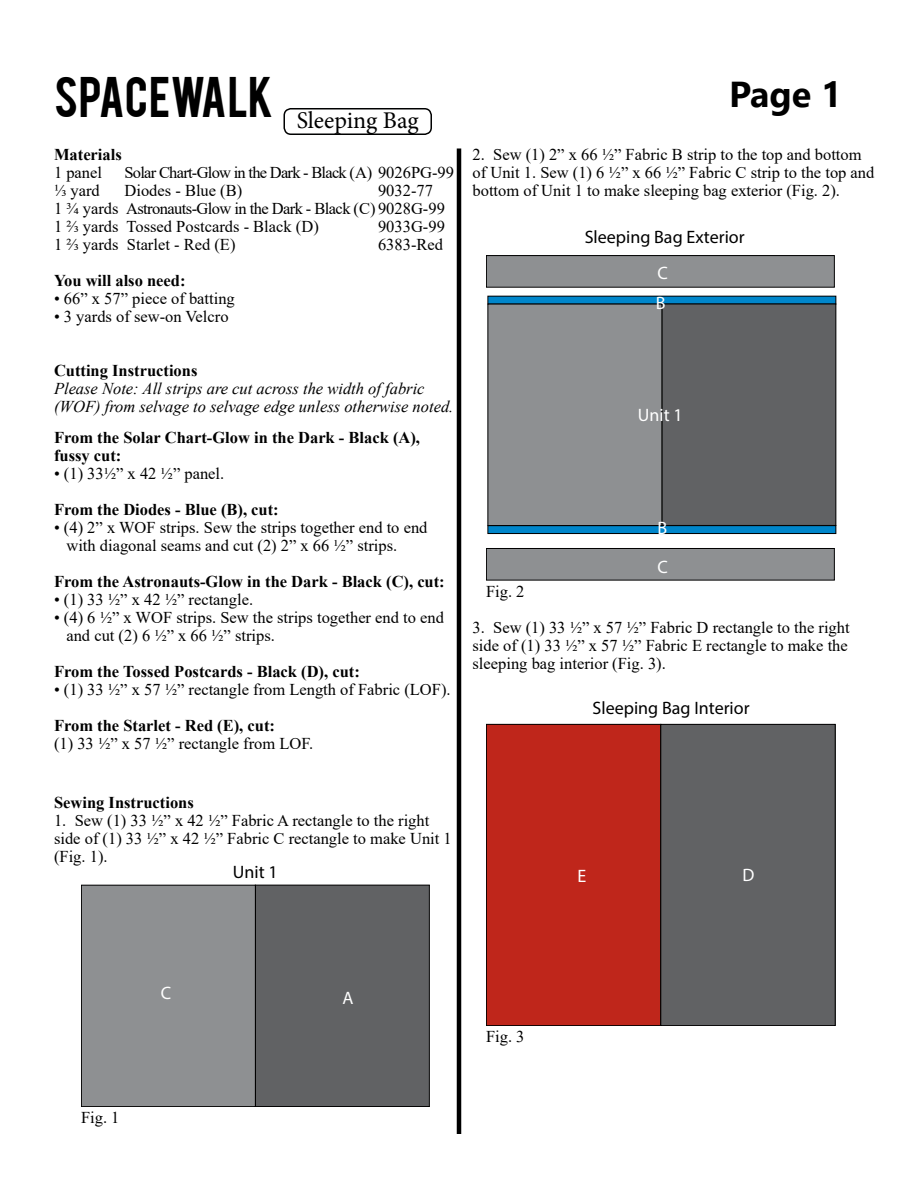
<style>
.page{position:relative;width:918px;height:1188px;background:#fff}
.page>*{position:absolute;margin:0;border:0;box-sizing:border-box;transform-origin:0 0}
.t1{font:45px "Bebas";color:#000}
.t2{font:700 36px "Segoe UI";color:#000}
.t3{font:24px "Minion Pro";color:#000}
.t4{font:18px "Myriad Pro";color:#000}
.t5{font:18px/30px "Myriad Pro";color:#fff}
.t6{font:16.5px/18px "Times New Roman";color:#000}
.t7{font:700 16.5px/18px "Times New Roman";color:#000}
.t8{font:italic 16.5px/18px "Times New Roman";color:#000}
.t9{font:16.5px "Times New Roman";letter-spacing:-.045em;color:#000}
</style>
<div class="page">
<div style="left:283px;top:108px;width:149px;height:27px;border:2px solid #000101;border-radius:7px"></div>
<hr style="left:457px;top:148px;width:4px;height:986px;background:#000">
<div style="left:255px;top:885px;width:174px;height:222px;background:#616264"></div>
<div style="left:255px;top:885px;width:175px;height:222px;border:1px solid #000"></div>
<div style="left:81px;top:885px;width:174px;height:222px;background:#8e9092"></div>
<div style="left:81px;top:885px;width:175px;height:222px;border:1px solid #000"></div>
<div style="left:486px;top:256px;width:348px;height:31px;background:#8e9092"></div>
<div style="left:486px;top:255px;width:349px;height:33px;border:1px solid #000"></div>
<div style="left:486px;top:548px;width:348px;height:32px;background:#8e9092"></div>
<div style="left:486px;top:548px;width:349px;height:32px;border:1px solid #000"></div>
<div style="left:488px;top:296px;width:348px;height:8px;background:#0086cb"></div>
<div style="left:488px;top:526px;width:348px;height:8px;background:#0086cb"></div>
<div style="left:488px;top:525px;width:348px;height:9px;border:1px solid #000"></div>
<div style="left:662px;top:304px;width:174px;height:221px;background:#616264"></div>
<div style="left:662px;top:304px;width:174px;height:222px;border:1px solid #000"></div>
<div style="left:488px;top:304px;width:174px;height:222px;background:#8e9092;border:1px solid #000"></div>
<div style="left:486px;top:724px;width:175px;height:302px;background:#bf261b"></div>
<div style="left:486px;top:724px;width:175px;height:302px;border:1px solid #000"></div>
<div style="left:661px;top:724px;width:174px;height:302px;background:#616264"></div>
<div style="left:660px;top:724px;width:176px;height:302px;border:1px solid #000"></div>
<h1 class="t1" style="left:54px;top:64px;width:221px">SPACEWALK</h1>
<h2 class="t2" style="left:729px;top:60px;width:114px">Page 1</h2>
<h3 class="t3" style="left:297px;top:104px;width:124px">Sleeping Bag</h3>
<p class="t7" style="left:54px;top:145px;width:69px">Materials</p>
<p class="t6" style="left:54px;top:163px;width:50px">1 panel</p>
<p class="t9" style="left:125px;top:161px;width:331px">Solar Chart-Glow in the Dark - Black (A) 9026PG-99</p>
<p class="t6" style="left:54px;top:181px;width:47px">⅓ yard</p>
<p class="t6" style="left:125px;top:181px;width:119px">Diodes - Blue (B)</p>
<p class="t6" style="left:54px;top:181px;width:392px;text-indent:324px">9032-77<br>1 ¾ yards Astronauts-Glow in the Dark - Black (C) 9028G-99<br>1 ⅔ yards Tossed Postcards - Black (D)</p>
<p class="t6" style="left:378px;top:217px;width:68px">9033G-99</p>
<p class="t6" style="left:54px;top:235px;width:183px">1 ⅔ yards Starlet - Red (E)</p>
<p class="t6" style="left:378px;top:235px;width:67px">6383-Red</p>
<p class="t7" style="left:54px;top:271px;width:133px">You will also need:</p>
<p class="t6" style="left:54px;top:289px;width:182px">• 66” x 57” piece of batting</p>
<p class="t6" style="left:54px;top:307px;width:176px">• 3 yards of sew-on Velcro</p>
<p class="t7" style="left:54px;top:361px;width:145px">Cutting Instructions</p>
<p class="t8" style="left:54px;top:379px;width:401px">Please Note: All strips are cut across the width of fabric (WOF) from selvage to selvage edge unless otherwise noted.</p>
<p class="t7" style="left:54px;top:428px;width:368px">From the Solar Chart-Glow in the Dark - Black (A), fussy cut:</p>
<p class="t6" style="left:54px;top:464px;width:172px">• (1) 33½” x 42 ½” panel.</p>
<p class="t7" style="left:54px;top:500px;width:226px">From the Diodes - Blue (B), cut:</p>
<p class="t6" style="left:66px;top:518px;width:363px;text-indent:-12px">• (4) 2” x WOF strips. Sew the strips together end to end with diagonal seams and cut (2) 2” x 66 ½” strips.</p>
<p class="t7" style="left:54px;top:572px;width:392px">From the Astronauts-Glow in the Dark - Black (C), cut:</p>
<p class="t6" style="left:54px;top:590px;width:201px">• (1) 33 ½” x 42 ½” rectangle.</p>
<p class="t6" style="left:66px;top:608px;width:379px;text-indent:-12px">• (4) 6 ½” x WOF strips. Sew the strips together end to end and cut (2) 6 ½” x 66 ½” strips.</p>
<p class="t7" style="left:54px;top:662px;width:307px">From the Tossed Postcards - Black (D), cut:</p>
<p class="t6" style="left:54px;top:680px;width:398px">• (1) 33 ½” x 57 ½” rectangle from Length of Fabric (LOF).</p>
<p class="t7" style="left:54px;top:716px;width:223px">From the Starlet - Red (E), cut:</p>
<p class="t6" style="left:54px;top:734px;width:261px">(1) 33 ½” x 57 ½” rectangle from LOF.</p>
<p class="t7" style="left:54px;top:793px;width:141px">Sewing Instructions</p>
<p class="t6" style="left:54px;top:811px;width:399px">1. Sew (1) 33 ½” x 42 ½” Fabric A rectangle to the right side of (1) 33 ½” x 42 ½” Fabric C rectangle to make Unit 1 (Fig. 1).</p>
<p class="t4" style="left:233px;top:861px;width:46px">Unit 1</p>
<p class="t6" style="left:473px;top:145px;width:403px">2. Sew (1) 2” x 66 ½” Fabric B strip to the top and bottom of Unit 1. Sew (1) 6 ½” x 66 ½” Fabric C strip to the top and bottom of Unit 1 to make sleeping bag exterior (Fig. 2).</p>
<p class="t4" style="left:585px;top:225px;width:161px">Sleeping Bag Exterior</p>
<p class="t5" style="left:656px;top:257px;width:13px">C<br>B</p>
<p class="t5" style="left:638px;top:400px;width:46px">Unit 1</p>
<p class="t6" style="left:486px;top:582px;width:40px">Fig. 2</p>
<p class="t5" style="left:657px;top:508px;width:12px;line-height:39px">B<br>C</p>
<p class="t6" style="left:473px;top:617px;width:379px;text-align:justify">3. Sew (1) 33 ½” x 57 ½” Fabric D rectangle to the right side of (1) 33 ½” x 57 ½” Fabric E rectangle to make the sleeping bag interior (Fig. 3).</p>
<p class="t4" style="left:593px;top:697px;width:158px">Sleeping Bag Interior</p>
<p class="t5" style="left:578px;top:861px;width:10px">E</p>
<p class="t5" style="left:743px;top:859px;width:13px">D</p>
<p class="t6" style="left:81px;top:1108px;width:40px">Fig. 1</p>
<p class="t5" style="left:161px;top:978px;width:12px">C</p>
<p class="t5" style="left:342px;top:982px;width:13px">A</p>
<p class="t6" style="left:486px;top:1027px;width:40px">Fig. 3</p>
</div>
